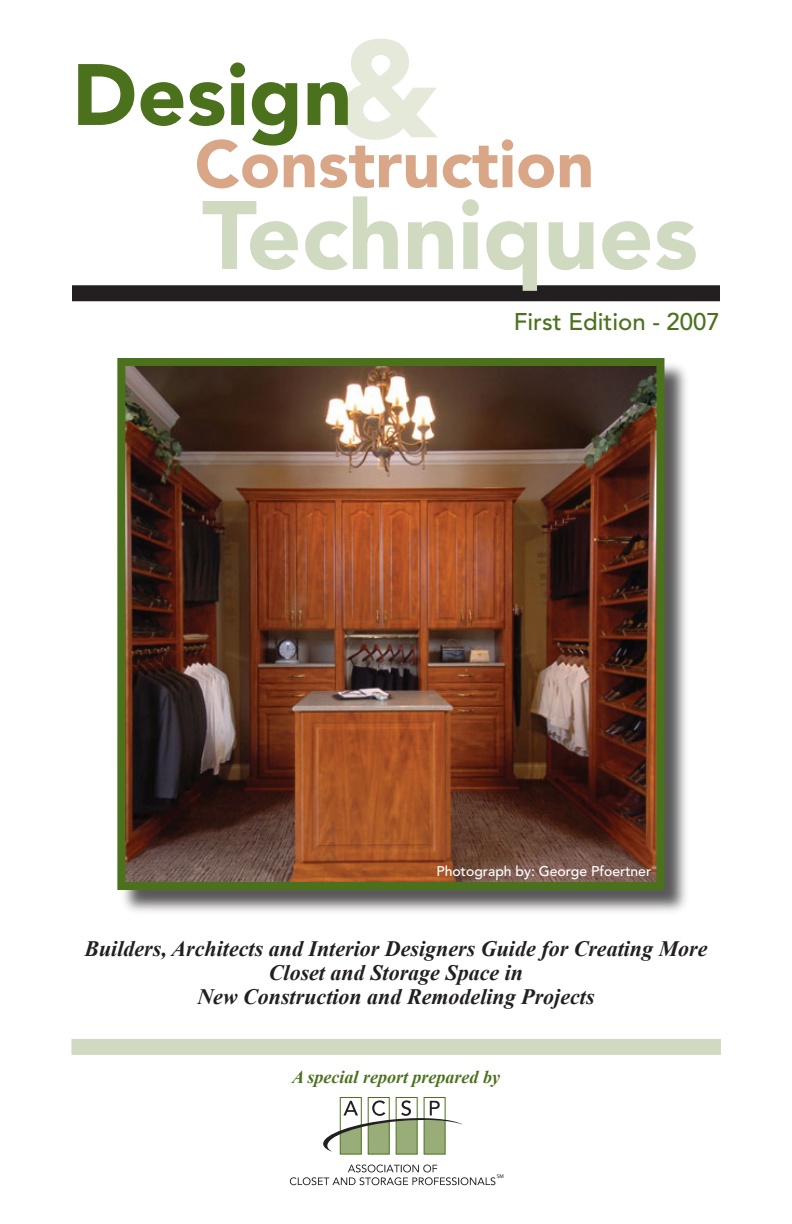
<style>
.page{position:relative;width:792px;height:1224px;background:#fff}
.page>*{position:absolute;margin:0;border:0;box-sizing:border-box;transform-origin:0 0}
.t1{font:900 136px "Avenir";color:#e4e9da}
.t2{font:900 96px "Avenir";color:#d0dac1}
.t3{font:900 86px "Avenir";color:#4b711c}
.t4{font:900 66px "Avenir";color:#d9a788}
.t5{font:500 24px "Avenir";color:#4b711c}
.t6{font:italic 700 22px/24px "Times New Roman";color:#231f20;text-align:center}
.t7{font:italic 700 18px "Times New Roman";color:#4b711c}
.t8{font:500 14px "Avenir";color:#fff}
.t9{font:5.4px "Myriad";color:#231f20}
</style>
<div class="page">
<div style="left:72px;top:285px;width:648px;height:16px;background:#231f20"></div>
<div style="left:119px;top:360px;width:573px;height:556px;background:#231f20;opacity:.75"></div>
<img style="left:126px;top:367px;width:529px;height:514px">
<div style="left:117px;top:358px;width:547px;height:532px;border:8px solid #4b711c"></div>
<div style="left:340px;top:1097px;width:22px;height:57px;border:1px solid #4b711c"></div>
<div style="left:368px;top:1097px;width:22px;height:57px;border:1px solid #4b711c"></div>
<div style="left:396px;top:1097px;width:22px;height:57px;border:1px solid #4b711c"></div>
<div style="left:424px;top:1097px;width:22px;height:57px;border:1px solid #4b711c"></div>
<svg style="left:323px;top:1100px;width:140px;height:54px"></svg>
<svg style="left:290px;top:1165px;width:205px;height:20px"></svg>
<div style="left:71px;top:1039px;width:650px;height:16px;background:#d0dac1"></div>
<h1 class="t1" style="left:335px;top:8px;width:105px">&amp;</h1>
<h3 class="t3" style="left:72px;top:43px;width:282px">Design</h3>
<h3 class="t4" style="left:195px;top:124px;width:401px">Construction</h3>
<h2 class="t2" style="left:202px;top:177px;width:498px">Techniques</h2>
<p class="t5" style="left:514px;top:308px;width:208px">First Edition - 2007</p>
<p class="t8" style="left:436px;top:863px;width:216px">Photograph by: George Pfoertner</p>
<p class="t6" style="left:84px;top:936px;width:625px">Builders, Architects and Interior Designers Guide for Creating More<br>Closet and Storage Space in<br>New Construction and Remodeling Projects</p>
<p class="t7" style="left:292px;top:1067px;width:209px">A special report prepared by</p>
<p class="t9" style="left:497px;top:1174px;width:9px">SM</p>
</div>
